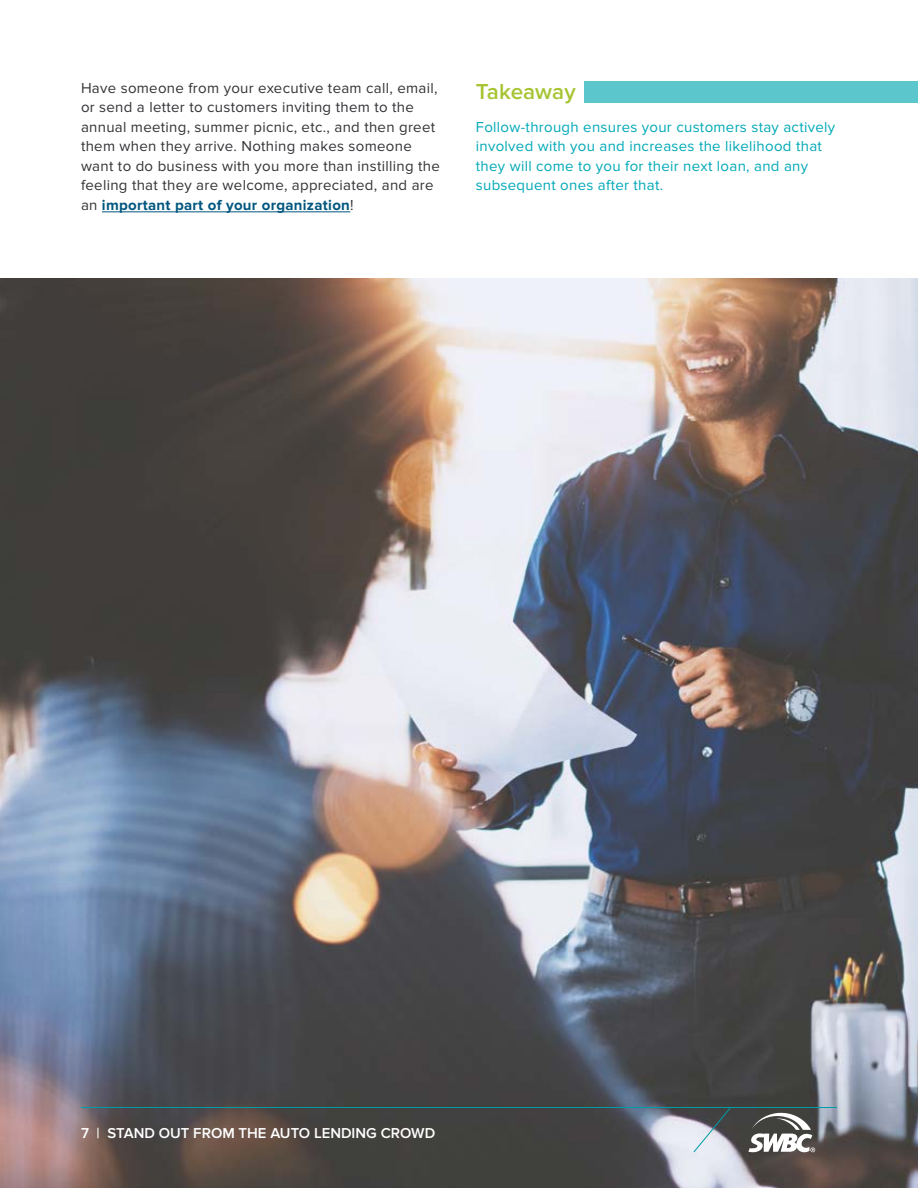
<style>
.page{position:relative;width:918px;height:1188px;background:#fff}
.page>*{position:absolute;margin:0;border:0;box-sizing:border-box;transform-origin:0 0}
.t1{font:600 22.5px "Proxima Nova";color:#a7c433}
.t2{font:15px/19.5px "Proxima Nova";letter-spacing:.02em;color:#333236}
.t3{font:15px/19.5px "Proxima Nova";letter-spacing:.02em;color:#00a9b7}
.t4{font:600 14.85px "Proxima Nova";color:#fff}
.s1{font-weight:700;color:#00567e}
</style>
<div class="page">
<img style="left:0;top:279px;width:918px;height:909px">
<hr style="left:102px;top:212px;width:248px;height:1px;background:#00567e">
<div style="left:585px;top:82px;width:333px;height:21px;background:#5bc6cc"></div>
<svg style="left:748px;top:1113px;width:67px;height:39px"></svg>
<hr style="left:81px;top:1107px;width:756px;height:1px;background:#009ca6">
<svg style="left:693px;top:1108px;width:38px;height:45px;background:#9499a0"></svg>
<p class="t2" style="left:81px;top:78px;width:360px">Have someone from your executive team call, email, or send a letter to customers inviting them to the annual meeting, summer picnic, etc., and then greet them when they arrive. Nothing makes someone want to do business with you more than instilling the feeling that they are welcome, appreciated, and are an <span class="s1">important part of your organization</span>!</p>
<h1 class="t1" style="left:476px;top:78px;width:101px">Takeaway</h1>
<p class="t3" style="left:476px;top:117px;width:361px">Follow-through ensures your customers stay actively involved with you and increases the likelihood that they will come to you for their next loan, and any subsequent ones after that.</p>
<p class="t4" style="left:81px;top:1125px;width:356px">7 | STAND OUT FROM THE AUTO LENDING CROWD</p>
</div>
